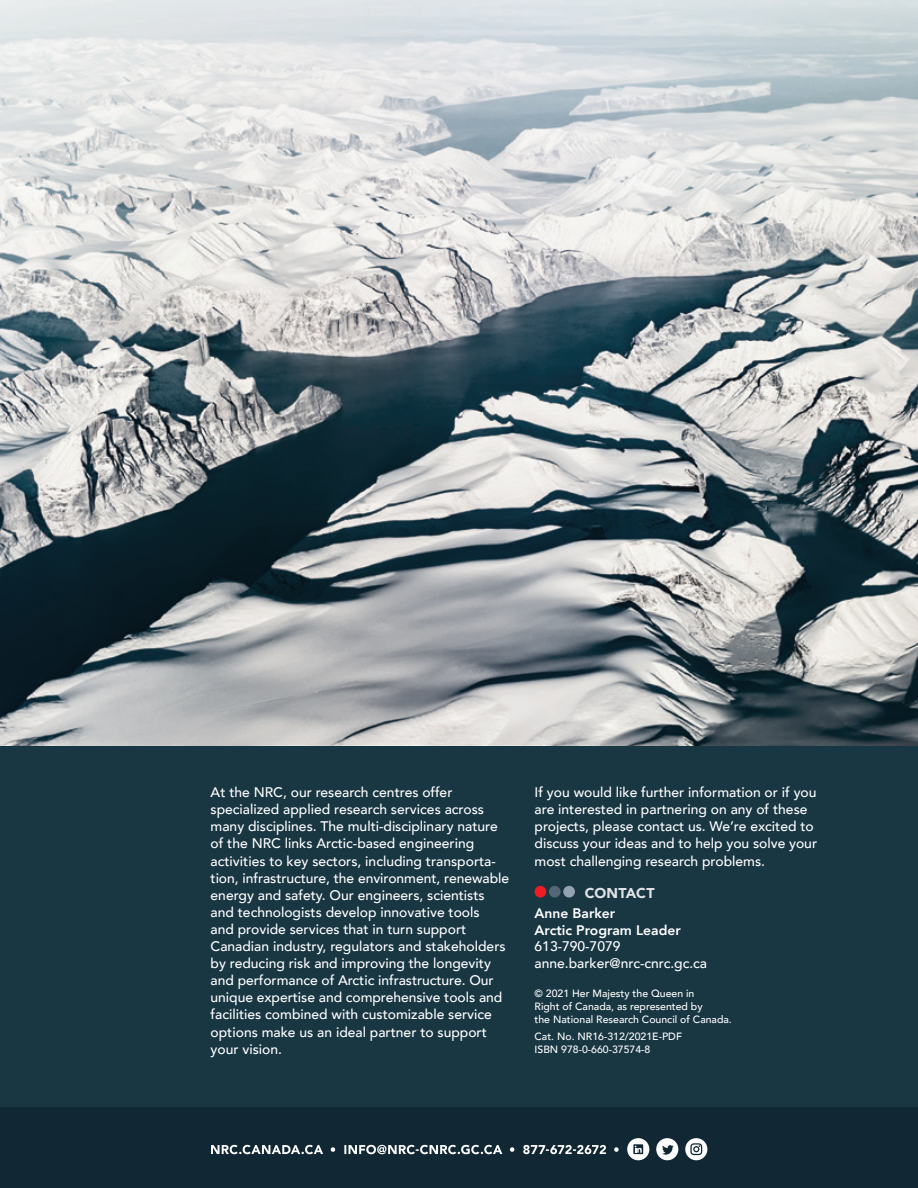
<style>
.page{position:relative;width:918px;height:1188px;background:#fff}
.page>*{position:absolute;margin:0;border:0;box-sizing:border-box;transform-origin:0 0}
.head_01_e{font:900 14.25px "Avenir";letter-spacing:.005em;color:#e0e3e6}
.body_e{font:500 13.8px/17.1px "Avenir";color:#fff}
.body_e-2{font:500 10.5px/12.9px "Avenir";color:#fff}
.s1{font-weight:800}
</style>
<div class="page">
<div style="left:0;top:746px;width:918px;height:383px;background:#193643"></div>
<div style="left:0;top:1107px;width:918px;height:81px;background:#112733"></div>
<div style="left:535px;top:886px;width:11px;height:12px;background:#ee1d23;border-radius:50%"></div>
<div style="left:549px;top:886px;width:12px;height:12px;background:#536673;border-radius:50%"></div>
<div style="left:563px;top:886px;width:12px;height:12px;background:#93a2ae;border-radius:50%"></div>
<img style="left:0;top:0;width:918px;height:746px">
<svg style="left:211px;top:1145px;width:408px;height:9px"></svg>
<svg style="left:656px;top:1138px;width:22px;height:22px"></svg>
<svg style="left:627px;top:1138px;width:22px;height:22px"></svg>
<svg style="left:685px;top:1138px;width:22px;height:22px"></svg>
<p class="body_e" style="left:211px;top:783px;width:300px">At the NRC, our research centres offer specialized applied research services across many disciplines. The multi-disciplinary nature of the NRC links Arctic-based engineering activities to key sectors, including transporta&shy;tion, infrastructure, the environment, renewable energy and safety. Our engineers, scientists and technologists develop innovative tools<br>and provide services that in turn support Canadian industry, regulators and stakeholders by reducing risk and improving the longevity and performance of Arctic infrastructure. Our unique expertise and comprehensive tools and facilities combined with customizable service options make us an ideal partner to support your vision.</p>
<p class="body_e" style="left:535px;top:783px;width:284px">If you would like further information or if you are interested in partnering on any of these projects, please contact us. We’re excited to discuss your ideas and to help you solve your most challenging research problems.</p>
<p class="head_01_e" style="left:585px;top:880px;width:71px">CONTACT</p>
<p class="body_e" style="left:535px;top:905px;width:174px;line-height:16.5px"><span class="s1">Anne Barker<br>Arctic Program Leader<br></span>613-790-7079 anne.barker@nrc-cnrc.gc.ca</p>
<p class="body_e-2" style="left:535px;top:986px;width:199px">© 2021 Her Majesty the Queen in<br>Right of Canada, as represented by<br>the National Research Council of Canada.</p>
<p class="body_e-2" style="left:535px;top:1030px;width:149px">Cat. No. NR16-312/2021E-PDF<br>ISBN 978-0-660-37574-8</p>
</div>
